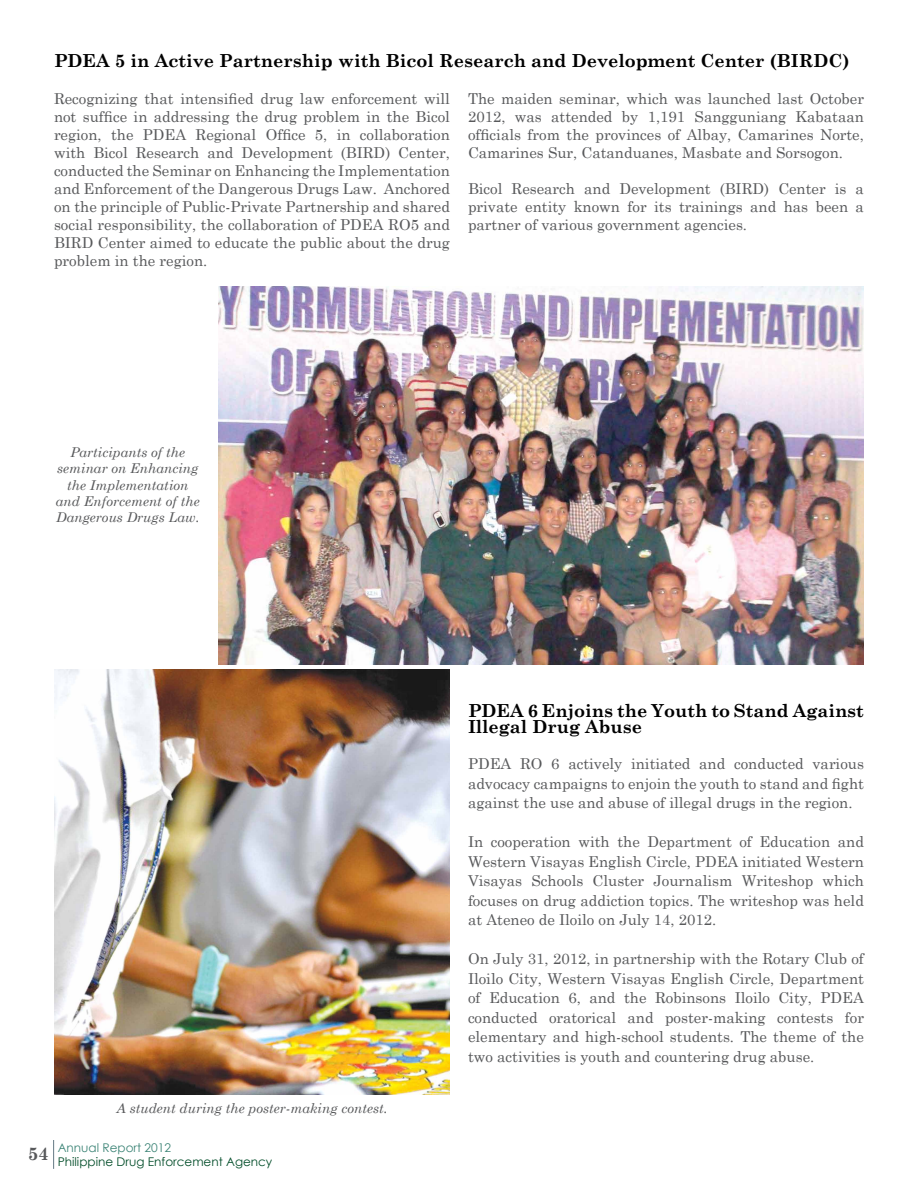
<style>
.page{position:relative;width:918px;height:1188px;background:#fff}
.page>*{position:absolute;margin:0;border:0;box-sizing:border-box;transform-origin:0 0}
.t1{font:700 18px/16.5px "Century Schoolbook";color:#000}
.t2{font:15px/18px "Century Schoolbook";color:#58595b;text-align:justify}
.t3{font:italic 13.5px/16.2px "Century Schoolbook";color:#58595b;text-align:center}
.t4{font:12px/14.4px "Century Gothic";color:#004c28}
.s1{font-family:"Century Schoolbook";font-weight:700;font-size:18px;color:#58595b}
.s2{color:#3c8476}
</style>
<div class="page">
<img style="left:218px;top:287px;width:646px;height:378px">
<img style="left:54px;top:669px;width:396px;height:426px">
<svg style="left:53px;top:1140px;width:1px;height:29px"></svg>
<p class="t1" style="left:54px;top:52px;width:797px">PDEA 5 in Active Partnership with Bicol Research and Development Center (BIRDC)</p>
<p class="t2" style="left:54px;top:88px;width:398px">Recognizing that intensified drug law enforcement will not suffice in addressing the drug problem in the Bicol region, the PDEA Regional Office 5, in collaboration with Bicol Research and Development (BIRD) Center, conducted the Seminar on Enhancing the Implementation and Enforcement of the Dangerous Drugs Law. Anchored on the principle of Public-Private Partnership and shared social responsibility, the collaboration of PDEA RO5 and BIRD Center aimed to educate the public about the drug problem in the region.</p>
<p class="t2" style="left:468px;top:88px;width:397px">The maiden seminar, which was launched last October 2012, was attended by 1,191 Sangguniang Kabataan officials from the provinces of Albay, Camarines Norte, Camarines Sur, Catanduanes, Masbate and Sorsogon.</p>
<p class="t2" style="left:468px;top:178px;width:397px">Bicol Research and Development (BIRD) Center is a private entity known for its trainings and has been a partner of various government agencies.</p>
<p class="t3" style="left:56px;top:444px;width:145px">Participants of the seminar on Enhancing the Implementation and Enforcement of the<br>Dangerous Drugs Law.</p>
<p class="t3" style="left:116px;top:1100px;width:273px">A student during the poster-making contest.</p>
<p class="t4" style="left:58px;top:1140px;width:216px;text-indent:-30px"><span class="s1">54</span> <span class="s2">Annual Report 2012<br></span>Philippine Drug Enforcement Agency</p>
<p class="t1" style="left:468px;top:701px;width:397px">PDEA 6 Enjoins the Youth to Stand Against<br>Illegal Drug Abuse</p>
<p class="t2" style="left:468px;top:753px;width:398px;line-height:19.5px">PDEA RO 6 actively initiated and conducted various advocacy campaigns to enjoin the youth to stand and fight against the use and abuse of illegal drugs in the region.</p>
<p class="t2" style="left:468px;top:831px;width:398px;line-height:19.5px">In cooperation with the Department of Education and Western Visayas English Circle, PDEA initiated Western Visayas Schools Cluster Journalism Writeshop which focuses on drug addiction topics. The writeshop was held at Ateneo de Iloilo on July 14, 2012.</p>
<p class="t2" style="left:468px;top:948px;width:398px;line-height:19.5px">On July 31, 2012, in partnership with the Rotary Club of Iloilo City, Western Visayas English Circle, Department of Education 6, and the Robinsons Iloilo City, PDEA conducted oratorical and poster-making contests for elementary and high-school students. The theme of the two activities is youth and countering drug abuse.</p>
</div>
